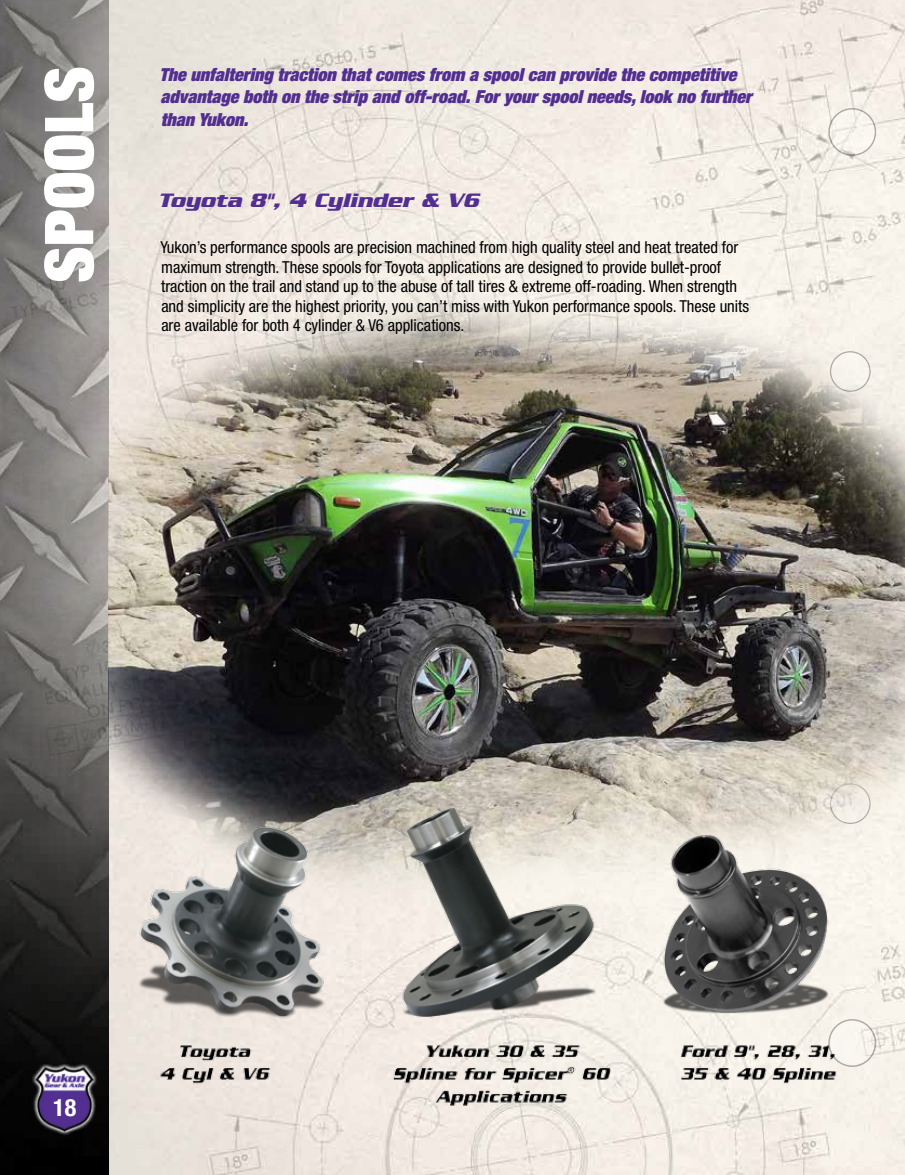
<style>
.page{position:relative;width:905px;height:1175px;background:#fff}
.page>*{position:absolute;margin:0;border:0;box-sizing:border-box;transform-origin:0 0}
.t1{font:900 expanded 67.5px "Helvetica Neue";color:#fff}
.t2{font:700 condensed 24px "Helvetica Neue";color:#fff}
.t3{font:italic 700 21px "Serpentine";color:#522e91}
.t4{font:italic 900 expanded 18px/22.5px "Helvetica Neue";color:#522e91}
.t5{font:condensed 16.5px/19.5px "Helvetica Neue";letter-spacing:-.005em;color:#000}
</style>
<div class="page">
<img style="left:108px;top:0;width:796px;height:1174px">
<img style="left:0;top:0;width:108px;height:1174px">
<img style="left:30px;top:1064px;width:69px;height:76px">
<svg style="left:829px;top:109px;width:46px;height:46px;fill:#f9f6f0"></svg>
<div style="left:828px;top:108px;width:48px;height:48px;border:2px solid #000;border-radius:50%"></div>
<img style="left:108px;top:274px;width:796px;height:636px">
<img style="left:117px;top:770px;width:787px;height:348px">
<h1 class="t1" style="left:26px;top:283px;width:218px;rotate:-90deg">SPOOLS</h1>
<p class="t4" style="left:159px;top:62px;width:593px">The unfaltering traction that comes from a spool can provide the competitive advantage both on the strip and off-road. For your spool needs, look no further than Yukon.</p>
<p class="t3" style="left:158px;top:188px;width:322px">Toyota 8", 4 Cylinder &amp; V6</p>
<p class="t5" style="left:160px;top:237px;width:590px">Yukon’s performance spools are precision machined from high quality steel and heat treated for maximum strength. These spools for Toyota applications are designed to provide bullet-proof traction on the trail and stand up to the abuse of tall tires &amp; extreme off-roading. When strength and simplicity are the highest priority, you can’t miss with Yukon performance spools. These units are available for both 4 cylinder &amp; V6 applications.</p>
<h2 class="t2" style="left:53px;top:1087px;width:25px">18</h2>
</div>
